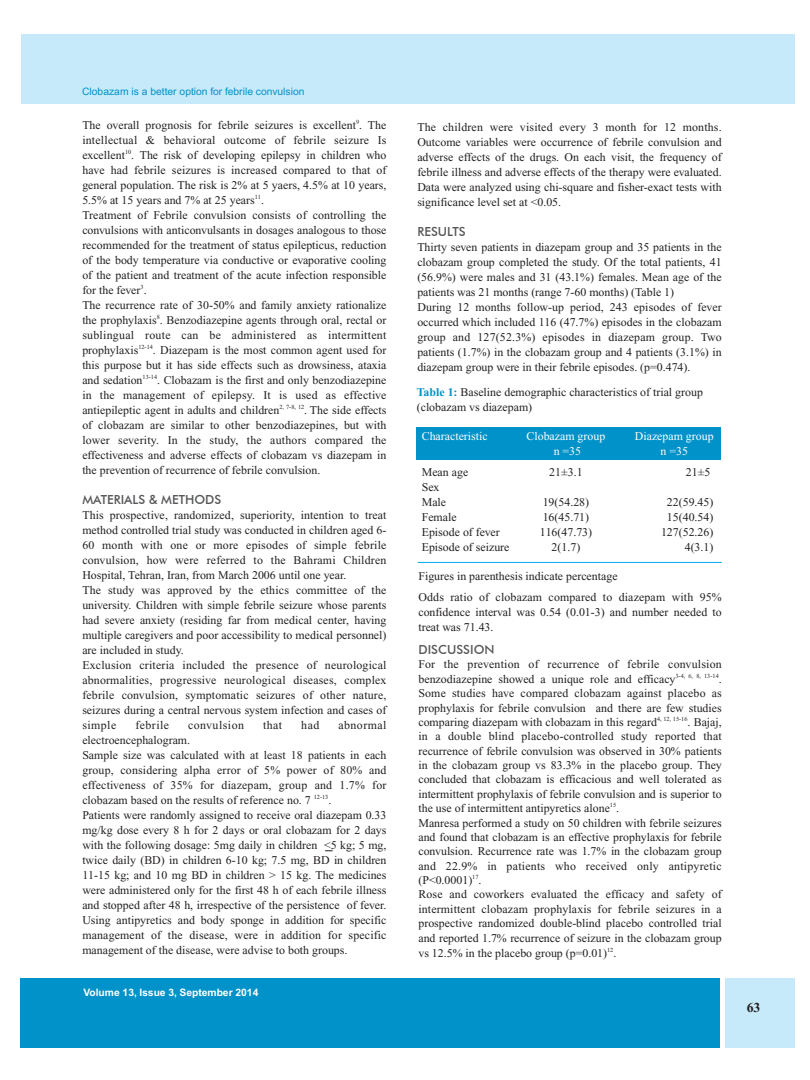
<style>
.page{position:relative;width:810px;height:1080px;background:#fff}
.page>*{position:absolute;margin:0;border:0;box-sizing:border-box;transform-origin:0 0}
.t1{font:700 13.75px "Times New Roman";color:#231f20}
.t2{font:500 12.5px "Futura BT";color:#57585a}
.t3{font:11.88px/15px "Times New Roman";color:#231f20}
.t4{font:11.88px "Times New Roman";color:#fff}
.t5{font:11.88px "Times New Roman";letter-spacing:.04em;color:#231f20}
.t6{font:10.25px "Helvetica";color:#0092c8}
.t7{font:700 10.25px "Helvetica";color:#fff}
.s1{font-weight:700;color:#0092c8}
</style>
<div class="page">
<div style="left:21px;top:979px;width:699px;height:69px;background:#0092c8"></div>
<div style="left:726px;top:979px;width:69px;height:69px;background:#c6eafa"></div>
<div style="left:21px;top:35px;width:774px;height:69px;background:#c6eafa"></div>
<div style="left:417px;top:427px;width:304px;height:33px;background:#0092c8"></div>
<hr style="left:418px;top:562px;width:304px;height:1px;background:#00aeef">
<p class="t6" style="left:82px;top:85px;width:224px">Clobazam is a better option for febrile convulsion</p>
<p class="t3" style="left:82px;top:118px;width:306px">The overall prognosis for febrile seizures is excellent<sup>9</sup>. The intellectual &amp; behavioral outcome of febrile seizure Is excellent<sup>10</sup>. The risk of developing epilepsy in children who have had febrile seizures is increased compared to that of general population. The risk is 2% at 5 yaers, 4.5% at 10 years, 5.5% at 15 years and 7% at 25 years<sup>11</sup>.<br>Treatment of Febrile convulsion consists of controlling the convulsions with anticonvulsants in dosages analogous to those recommended for the treatment of status epilepticus, reduction of the body temperature via conductive or evaporative cooling of the patient and treatment of the acute infection responsible for the fever<sup>3</sup>.<br>The recurrence rate of 30-50% and family anxiety rationalize the prophylaxis<sup>8</sup>. Benzodiazepine agents through oral, rectal or sublingual route can be administered as intermittent prophylaxis<sup>12-14</sup>. Diazepam is the most common agent used for this purpose but it has side effects such as drowsiness, ataxia and sedation<sup>13-14</sup>. Clobazam is the first and only benzodiazepine in the management of epilepsy. It is used as effective antiepileptic agent in adults and children<sup>2,</sup> <sup>7-8,</sup> <sup>12</sup>. The side effects of clobazam are similar to other benzodiazepines, but with lower severity. In the study, the authors compared the effectiveness and adverse effects of clobazam vs diazepam in the prevention of recurrence of febrile convulsion.</p>
<p class="t2" style="left:82px;top:492px;width:140px">MATERIALS &amp; METHODS</p>
<p class="t3" style="left:82px;top:508px;width:306px">This prospective, randomized, superiority, intention to treat method controlled trial study was conducted in children aged 6- 60 month with one or more episodes of simple febrile convulsion, how were referred to the Bahrami Children Hospital, Tehran, Iran, from March 2006 until one year.<br>The study was approved by the ethics committee of the university. Children with simple febrile seizure whose parents had severe anxiety (residing far from medical center, having multiple caregivers and poor accessibility to medical personnel) are included in study.<br>Exclusion criteria included the presence of neurological abnormalities, progressive neurological diseases, complex febrile convulsion, symptomatic seizures of other nature, seizures during a central nervous system infection and cases of simple</p>
<p class="t5" style="left:135px;top:719px;width:35px">febrile</p>
<p class="t5" style="left:188px;top:719px;width:57px">convulsion</p>
<p class="t3" style="left:263px;top:718px;width:21px">that</p>
<p class="t3" style="left:301px;top:718px;width:20px">had</p>
<p class="t5" style="left:338px;top:719px;width:50px">abnormal</p>
<p class="t3" style="left:82px;top:733px;width:306px">electroencephalogram.<br>Sample size was calculated with at least 18 patients in each group, considering alpha error of 5% power of 80% and effectiveness of 35% for diazepam, group and 1.7% for clobazam based on the results of reference no. 7 <sup>12-13</sup>.<br>Patients were randomly assigned to receive oral diazepam 0.33 mg/kg dose every 8 h for 2 days or oral clobazam for 2 days with the following dosage: 5mg daily in children &lt;5 kg; 5 mg, twice daily (BD) in children 6-10 kg; 7.5 mg, BD in children 11-15 kg; and 10 mg BD in children &gt; 15 kg. The medicines were administered only for the first 48 h of each febrile illness and stopped after 48 h, irrespective of the persistence of fever.<br>Using antipyretics and body sponge in addition for specific management of the disease, were in addition for specific management of the disease, were advise to both groups.</p>
<p class="t7" style="left:84px;top:986px;width:176px">Volume 13, Issue 3, September 2014</p>
<p class="t3" style="left:417px;top:120px;width:306px;text-align:justify">The children were visited every 3 month for 12 months.<br>Outcome variables were occurrence of febrile convulsion and adverse effects of the drugs. On each visit, the frequency of febrile illness and adverse effects of the therapy were evaluated.<br>Data were analyzed using chi-square and fisher-exact tests with significance level set at &lt;0.05.</p>
<p class="t2" style="left:417px;top:224px;width:50px">RESULTS</p>
<p class="t3" style="left:417px;top:240px;width:306px">Thirty seven patients in diazepam group and 35 patients in the clobazam group completed the study. Of the total patients, 41 (56.9%) were males and 31 (43.1%) females. Mean age of the patients was 21 months (range 7-60 months) (Table 1)<br>During 12 months follow-up period, 243 episodes of fever occurred which included 116 (47.7%) episodes in the clobazam group and 127(52.3%) episodes in diazepam group. Two patients (1.7%) in the clobazam group and 4 patients (3.1%) in diazepam group were in their febrile episodes. (p=0.474).</p>
<p class="t3" style="left:417px;top:385px;width:288px"><span class="s1">Table 1:</span> Baseline demographic characteristics of trial group (clobazam vs diazepam)</p>
<p class="t4" style="left:422px;top:429px;width:67px">Characteristic</p>
<p class="t4" style="left:527px;top:429px;width:80px">Clobazam group</p>
<p class="t4" style="left:635px;top:429px;width:80px">Diazepam group</p>
<p class="t4" style="left:554px;top:444px;width:29px">n =35</p>
<p class="t4" style="left:661px;top:444px;width:29px">n =35</p>
<p class="t3" style="left:422px;top:465px;width:48px">Mean age</p>
<p class="t3" style="left:549px;top:465px;width:35px">21±3.1</p>
<p class="t3" style="left:686px;top:465px;width:26px">21±5</p>
<p class="t3" style="left:422px;top:480px;width:26px">Sex<br>Male</p>
<p class="t3" style="left:543px;top:495px;width:48px">19(54.28)</p>
<p class="t3" style="left:667px;top:495px;width:48px">22(59.45)</p>
<p class="t3" style="left:422px;top:510px;width:36px">Female</p>
<p class="t3" style="left:543px;top:510px;width:48px">16(45.71)</p>
<p class="t3" style="left:667px;top:510px;width:48px">15(40.54)</p>
<p class="t3" style="left:422px;top:525px;width:80px">Episode of fever</p>
<p class="t3" style="left:540px;top:525px;width:54px">116(47.73)</p>
<p class="t3" style="left:661px;top:525px;width:54px">127(52.26)</p>
<p class="t3" style="left:422px;top:540px;width:89px">Episode of seizure</p>
<p class="t3" style="left:552px;top:540px;width:30px">2(1.7)</p>
<p class="t3" style="left:685px;top:540px;width:30px">4(3.1)</p>
<p class="t3" style="left:418px;top:566px;width:305px;line-height:21.2px">Figures in parenthesis indicate percentage<br>Odds ratio of clobazam compared to diazepam with 95%</p>
<p class="t3" style="left:418px;top:605px;width:305px">confidence interval was 0.54 (0.01-3) and number needed to treat was 71.43.</p>
<p class="t2" style="left:418px;top:642px;width:78px">DISCUSSION</p>
<p class="t3" style="left:418px;top:658px;width:305px;line-height:14.4px">For the prevention of recurrence of febrile convulsion benzodiazepine showed a unique role and efficacy<sup>3-4,</sup> <sup>6,</sup> <sup>8,</sup> <sup>13-14</sup>.<br>Some studies have compared clobazam against placebo as prophylaxis for febrile convulsion and there are few studies comparing diazepam with clobazam in this regard<sup>4,</sup> <sup>12,</sup> <sup>15-16</sup>. Bajaj, in a double blind placebo-controlled study reported that recurrence of febrile convulsion was observed in 30% patients in the clobazam group vs 83.3% in the placebo group. They concluded that clobazam is efficacious and well tolerated as intermittent prophylaxis of febrile convulsion and is superior to the use of intermittent antipyretics alone<sup>15</sup>.<br>Manresa performed a study on 50 children with febrile seizures and found that clobazam is an effective prophylaxis for febrile convulsion. Recurrence rate was 1.7% in the clobazam group and 22.9% in patients who received only antipyretic (P&lt;0.0001)<sup>17</sup>.<br>Rose and coworkers evaluated the efficacy and safety of intermittent clobazam prophylaxis for febrile seizures in a prospective randomized double-blind placebo controlled trial and reported 1.7% recurrence of seizure in the clobazam group vs 12.5% in the placebo group (p=0.01)<sup>12</sup>.</p>
<p class="t1" style="left:747px;top:1000px;width:15px">63</p>
</div>
